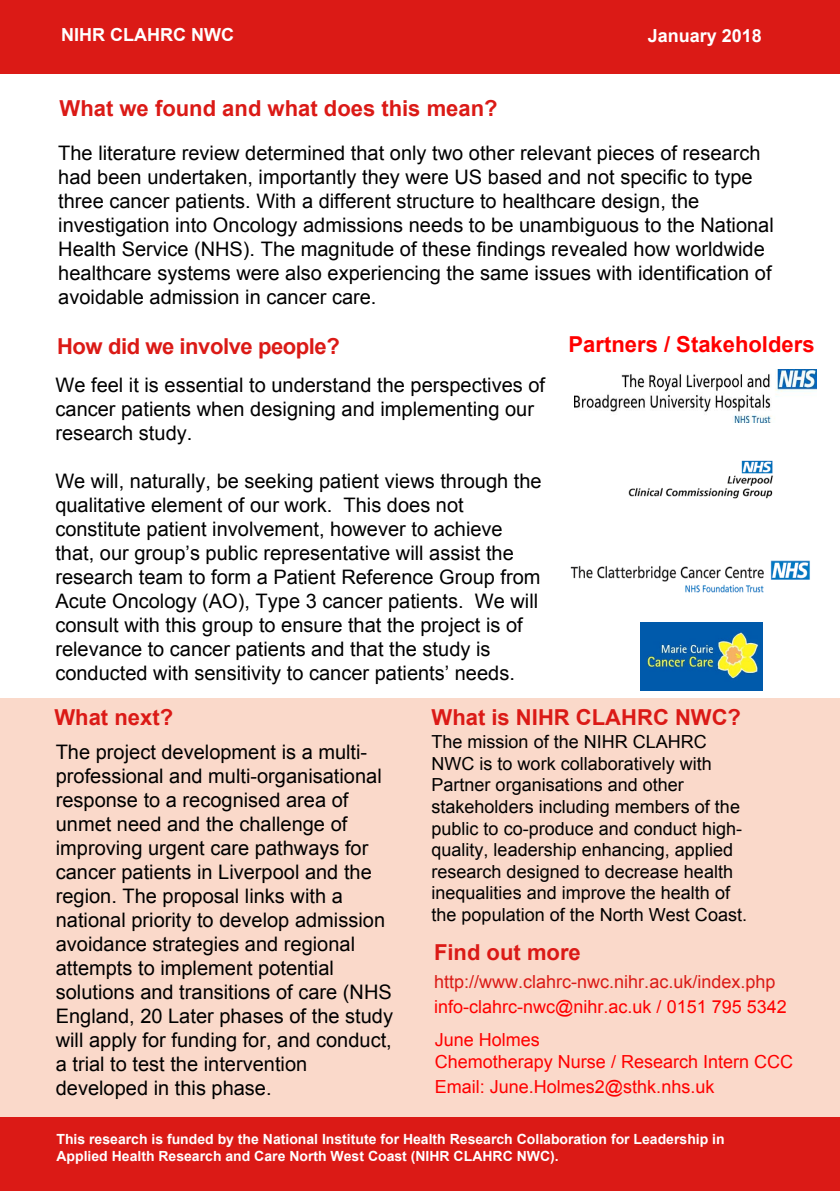
<style>
.page{position:relative;width:840px;height:1191px;background:#fff}
.page>*{position:absolute;margin:0;border:0;box-sizing:border-box;transform-origin:0 0}
.t1{font:700 22px "Arial";color:#db1a16}
.t2{font:700 22px "Arial";letter-spacing:-.02em;color:#db1a16}
.t3{font:700 22px "Arial";color:#f00}
.t4{font:20px/24px "Arial";color:#000}
.t5{font:18px/21.6px "Arial";color:#000}
.t6{font:18px/21.6px "Arial";color:#f00}
.t7{font:18px "Arial";color:#db1a16}
.t8{font:700 18px "Arial";color:#fff}
.t9{font:700 14px/16.8px "Arial";color:#fff}
</style>
<div class="page">
<div style="left:0;top:0;width:839px;height:74px;background:#db1a16"></div>
<div style="left:0;top:698px;width:839px;height:436px;background:#fad9ca"></div>
<div style="left:0;top:1117px;width:839px;height:74px;background:#db1a16"></div>
<img style="left:628px;top:460px;width:145px;height:39px">
<img style="left:574px;top:370px;width:242px;height:52px">
<img style="left:570px;top:560px;width:240px;height:33px">
<img style="left:640px;top:622px;width:122px;height:68px">
<p class="t8" style="left:61px;top:23px;width:174px">NIHR CLAHRC NWC</p>
<p class="t8" style="left:647px;top:24px;width:116px">January 2018</p>
<p class="t1" style="left:59px;top:93px;width:439px">What we found and what does this mean?</p>
<p class="t4" style="left:58px;top:141px;width:716px">The literature review determined that only two other relevant pieces of research had been undertaken, importantly they were US based and not specific to type three cancer patients. With a different structure to healthcare design, the investigation into Oncology admissions needs to be unambiguous to the National Health Service (NHS). The magnitude of these findings revealed how worldwide healthcare systems were also experiencing the same issues with identification of avoidable admission in cancer care.</p>
<p class="t2" style="left:57px;top:331px;width:284px">How did we involve people?</p>
<p class="t4" style="left:55px;top:373px;width:491px">We feel it is essential to understand the perspectives of cancer patients when designing and implementing our research study.</p>
<p class="t4" style="left:55px;top:469px;width:487px">We will, naturally, be seeking patient views through the qualitative element of our work. This does not constitute patient involvement, however to achieve that, our group’s public representative will assist the research team to form a Patient Reference Group from Acute Oncology (AO), Type 3 cancer patients. We will consult with this group to ensure that the project is of relevance to cancer patients and that the study is conducted with sensitivity to cancer patients’ needs.</p>
<p class="t3" style="left:568px;top:330px;width:247px">Partners / Stakeholders</p>
<p class="t1" style="left:54px;top:702px;width:120px">What next?</p>
<p class="t1" style="left:431px;top:702px;width:311px">What is NIHR CLAHRC NWC?</p>
<p class="t5" style="left:431px;top:731px;width:317px">The mission of the NIHR CLAHRC NWC is to work collaboratively with Partner organisations and other stakeholders including members of the public to co-produce and conduct high&shy;quality, leadership enhancing, applied research designed to decrease health inequalities and improve the health of the population of the North West Coast.</p>
<p class="t1" style="left:434px;top:937px;width:148px">Find out more</p>
<p class="t7" style="left:434px;top:969px;width:343px">http://www.clahrc-nwc.nihr.ac.uk/index.php</p>
<p class="t6" style="left:434px;top:996px;width:354px">info-clahrc-nwc@nihr.ac.uk / 0151 795 5342</p>
<p class="t4" style="left:56px;top:740px;width:338px">The project development is a multi&shy;professional and multi-organisational response to a recognised area of unmet need and the challenge of improving urgent care pathways for cancer patients in Liverpool and the region. The proposal links with a national priority to develop admission avoidance strategies and regional attempts to implement potential solutions and transitions of care (NHS England, 20 Later phases of the study will apply for funding for, and conduct, a trial to test the intervention developed in this phase.</p>
<p class="t6" style="left:434px;top:1029px;width:360px">June Holmes<br>Chemotherapy Nurse / Research Intern CCC</p>
<p class="t6" style="left:434px;top:1075px;width:281px">Email: June.Holmes2@sthk.nhs.uk</p>
<p class="t9" style="left:56px;top:1131px;width:669px">This research is funded by the National Institute for Health Research Collaboration for Leadership in<br>Applied Health Research and Care North West Coast (NIHR CLAHRC NWC).</p>
</div>
